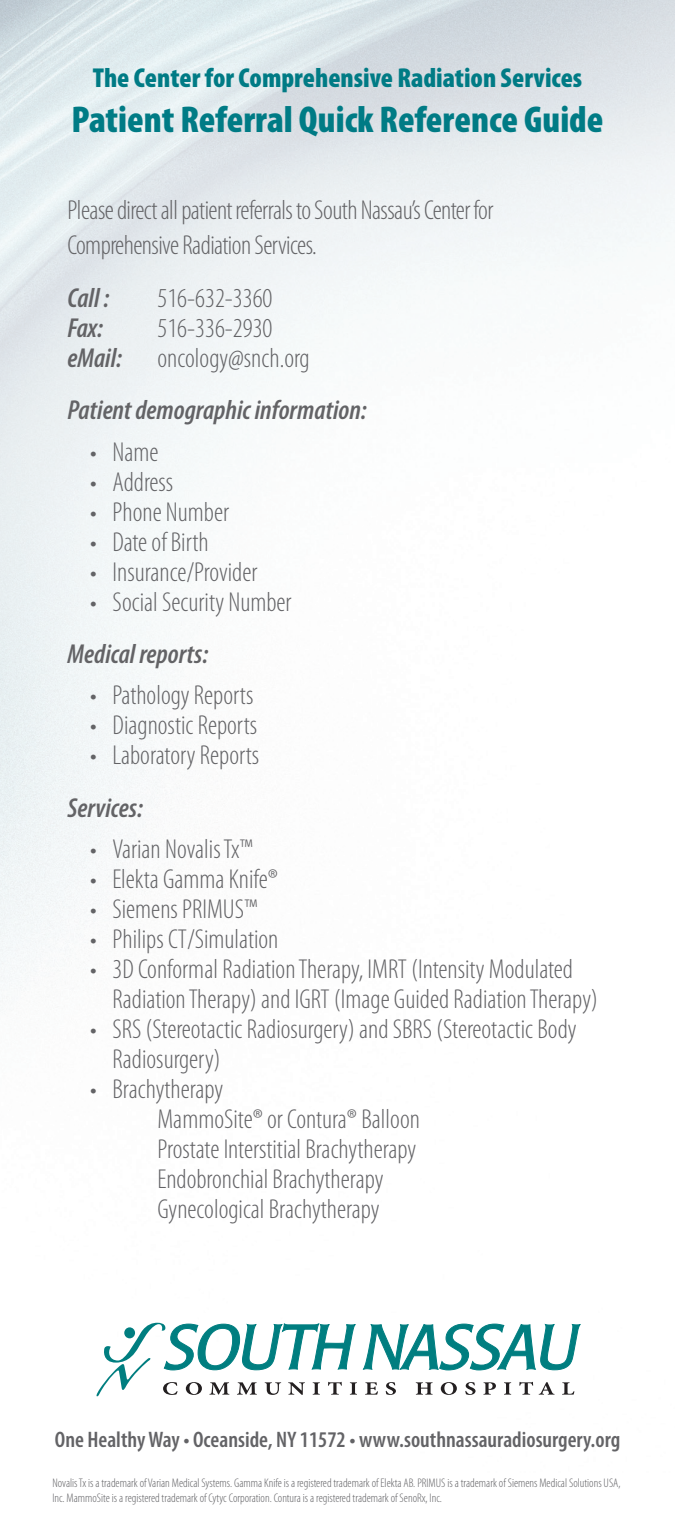
<style>
.page{position:relative;width:675px;height:1530px;background:#fff}
.page>*{position:absolute;margin:0;border:0;box-sizing:border-box;transform-origin:0 0}
.t1{font:900 condensed 37.5px "Myriad Pro";color:#007b85}
.t2{font:300 condensed 27.5px/30px "Myriad Pro";color:#636366}
.t3{font:300 condensed 27.5px/35px "Myriad Pro";letter-spacing:-.02em;color:#636366}
.t4{font:italic 600 condensed 27.5px "Myriad Pro";color:#636366}
.t5{font:900 condensed 27.5px "Myriad Pro";color:#007b85}
.t6{font:600 condensed 22.5px "Myriad Pro";color:#636366}
.t7{font:300 condensed 12.5px/15px "Myriad Pro";color:#636366}
</style>
<div class="page">
<svg style="left:96px;top:1323px;width:485px;height:73px"></svg>
<p class="t5" style="left:93px;top:62px;width:491px">The Center for Comprehensive Radiation Services</p>
<p class="t1" style="left:71px;top:98px;width:534px">Patient Referral Quick Reference Guide</p>
<p class="t3" style="left:68px;top:193px;width:428px">Please direct all patient referrals to South Nassau’s Center for<br>Comprehensive Radiation Services.</p>
<p class="t4" style="left:68px;top:283px;width:43px">Call :</p>
<p class="t2" style="left:158px;top:283px;width:117px">516-632-3360</p>
<p class="t4" style="left:68px;top:313px;width:37px">Fax:</p>
<p class="t2" style="left:158px;top:313px;width:117px">516-336-2930</p>
<p class="t4" style="left:68px;top:343px;width:56px">eMail:</p>
<p class="t2" style="left:158px;top:343px;width:154px">oncology@snch.org</p>
<p class="t4" style="left:68px;top:396px;width:301px">Patient demographic information:</p>
<p class="t2" style="left:90px;top:437px;width:70px">• Name</p>
<p class="t2" style="left:90px;top:467px;width:85px">• Address</p>
<p class="t2" style="left:90px;top:497px;width:141px">• Phone Number</p>
<p class="t2" style="left:90px;top:527px;width:120px">• Date of Birth</p>
<p class="t2" style="left:90px;top:557px;width:169px">• Insurance/Provider</p>
<p class="t2" style="left:90px;top:587px;width:203px">• Social Security Number</p>
<p class="t4" style="left:68px;top:639px;width:142px">Medical reports:</p>
<p class="t2" style="left:90px;top:681px;width:165px">• Pathology Reports</p>
<p class="t2" style="left:90px;top:711px;width:169px">• Diagnostic Reports</p>
<p class="t2" style="left:90px;top:741px;width:171px">• Laboratory Reports</p>
<p class="t4" style="left:68px;top:793px;width:77px">Services:</p>
<p class="t2" style="left:90px;top:835px;width:165px">• Varian Novalis Tx™</p>
<p class="t2" style="left:90px;top:865px;width:190px">• Elekta Gamma Knife®</p>
<p class="t2" style="left:90px;top:895px;width:169px">• Siemens PRIMUS™</p>
<p class="t2" style="left:90px;top:925px;width:190px">• Philips CT/Simulation</p>
<p class="t2" style="left:112px;top:955px;width:487px;text-indent:-22px">• 3D Conformal Radiation Therapy, IMRT (Intensity Modulated<br>Radiation Therapy) and IGRT (Image Guided Radiation Therapy)</p>
<p class="t2" style="left:112px;top:1015px;width:465px;text-indent:-22px">• SRS (Stereotactic Radiosurgery) and SBRS (Stereotactic Body<br>Radiosurgery)</p>
<p class="t2" style="left:157px;top:1075px;width:264px;text-indent:-67px">• Brachytherapy<br>MammoSite® or Contura® Balloon<br>Prostate Interstitial Brachytherapy<br>Endobronchial Brachytherapy<br>Gynecological Brachytherapy</p>
<p class="t6" style="left:55px;top:1428px;width:567px">One Healthy Way • Oceanside, NY 11572 • www.southnassauradiosurgery.org</p>
<p class="t7" style="left:52px;top:1476px;width:570px">Novalis Tx is a trademark of Varian Medical Systems. Gamma Knife is a registered trademark of Elekta AB. PRIMUS is a trademark of Siemens Medical Solutions USA,<br>Inc. MammoSite is a registered trademark of Cytyc Corporation. Contura is a registered trademark of SenoRx, Inc.</p>
</div>
